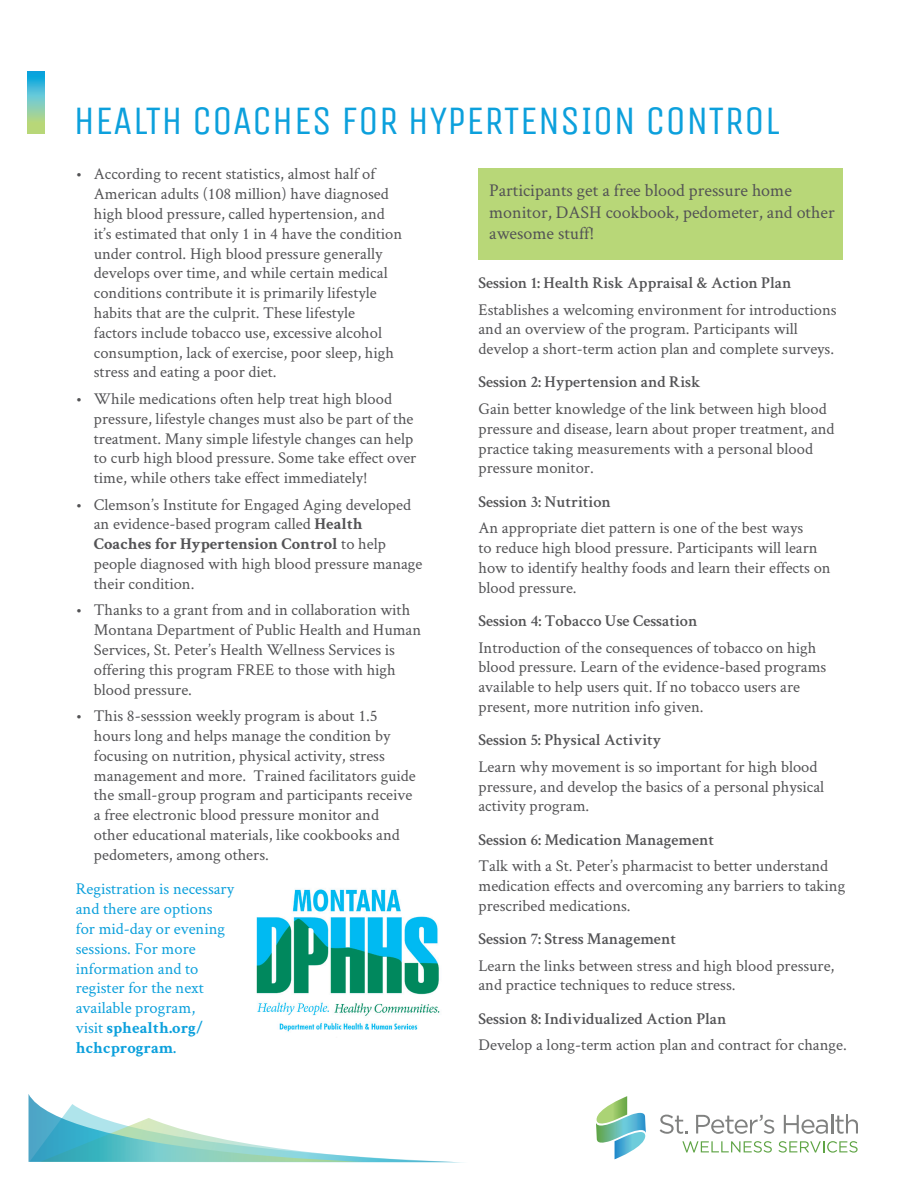
<style>
.page{position:relative;width:918px;height:1188px;background:#fff}
.page>*{position:absolute;margin:0;border:0;box-sizing:border-box;transform-origin:0 0}
.t1{font:40.5px "Unica One";color:#0ca0dc}
.Body{font:18px/21.6px "Crimson Text";color:#535355}
.Body-2{font:16.5px/19.8px "Crimson Text";color:#535355}
.Body-3{font:600 16.5px "Crimson Text";color:#535355}
.Bullets{font:16.5px/19.8px "Crimson Text";color:#0ca0dc}
.s1{font-weight:700}
.s2{font-weight:600}
</style>
<div class="page">
<svg style="left:28px;top:72px;width:17px;height:62px"></svg>
<svg style="left:660px;top:1115px;width:28px;height:19px"></svg>
<svg style="left:696px;top:1115px;width:78px;height:19px"></svg>
<svg style="left:784px;top:1114px;width:74px;height:20px"></svg>
<svg style="left:596px;top:1096px;width:50px;height:63px"></svg>
<svg style="left:682px;top:1141px;width:90px;height:12px"></svg>
<svg style="left:778px;top:1141px;width:80px;height:12px"></svg>
<svg style="left:28px;top:1094px;width:425px;height:68px"></svg>
<div style="left:478px;top:168px;width:365px;height:91px;background:#b8d778"></div>
<img style="left:256px;top:889px;width:184px;height:143px">
<p class="t1" style="left:74px;top:96px;width:708px">HEALTH COACHES FOR HYPERTENSION CONTROL</p>
<p class="Body-2" style="left:94px;top:164px;width:310px;text-indent:-18px">• According to recent statistics, almost half of American adults (108 million) have diagnosed high blood pressure, called hypertension, and it’s estimated that only 1 in 4 have the condition under control. High blood pressure generally develops over time, and while certain medical conditions contribute it is primarily lifestyle habits that are the culprit. These lifestyle factors include tobacco use, excessive alcohol consumption, lack of exercise, poor sleep, high stress and eating a poor diet.</p>
<p class="Body-2" style="left:94px;top:388px;width:324px;text-indent:-18px">• While medications often help treat high blood pressure, lifestyle changes must also be part of the treatment. Many simple lifestyle changes can help to curb high blood pressure. Some take effect over time, while others take effect immediately!</p>
<p class="Body-2" style="left:94px;top:494px;width:330px;text-indent:-18px">• Clemson’s Institute for Engaged Aging developed an evidence-based program called <span class="s1">Health Coaches for Hypertension Control</span> to help people diagnosed with high blood pressure manage their condition.</p>
<p class="Body-2" style="left:94px;top:600px;width:329px;text-indent:-18px">• Thanks to a grant from and in collaboration with Montana Department of Public Health and Human Services, St. Peter’s Health Wellness Services is offering this program FREE to those with high blood pressure.</p>
<p class="Body-2" style="left:94px;top:705px;width:324px;text-indent:-18px">• This 8-sesssion weekly program is about 1.5 hours long and helps manage the condition by focusing on nutrition, physical activity, stress management and more. Trained facilitators guide the small-group program and participants receive a free electronic blood pressure monitor and other educational materials, like cookbooks and pedometers, among others.</p>
<p class="Body" style="left:489px;top:179px;width:347px">Participants get a free blood pressure home monitor, DASH cookbook, pedometer, and other awesome stuff!</p>
<p class="Body-3" style="left:478px;top:271px;width:315px">Session 1: Health Risk Appraisal &amp; Action Plan</p>
<p class="Body-2" style="left:478px;top:299px;width:360px">Establishes a welcoming environment for introductions and an overview of the program. Participants will develop a short-term action plan and complete surveys.</p>
<p class="Body-3" style="left:478px;top:371px;width:224px">Session 2: Hypertension and Risk</p>
<p class="Body-2" style="left:478px;top:398px;width:358px">Gain better knowledge of the link between high blood pressure and disease, learn about proper treatment, and practice taking measurements with a personal blood pressure monitor.</p>
<p class="Body-3" style="left:478px;top:490px;width:134px">Session 3: Nutrition</p>
<p class="Body-2" style="left:478px;top:518px;width:354px">An appropriate diet pattern is one of the best ways<br>to reduce high blood pressure. Participants will learn how to identify healthy foods and learn their effects on blood pressure.</p>
<p class="Body-3" style="left:478px;top:609px;width:220px">Session 4: Tobacco Use Cessation</p>
<p class="Body-2" style="left:478px;top:637px;width:349px">Introduction of the consequences of tobacco on high blood pressure. Learn of the evidence-based programs available to help users quit. If no tobacco users are present, more nutrition info given.</p>
<p class="Body-3" style="left:478px;top:728px;width:184px">Session 5: Physical Activity</p>
<p class="Body-2" style="left:478px;top:756px;width:347px">Learn why movement is so important for high blood pressure, and develop the basics of a personal physical activity program.</p>
<p class="Body-3" style="left:478px;top:828px;width:237px">Session 6: Medication Management</p>
<p class="Body-2" style="left:478px;top:855px;width:368px">Talk with a St. Peter’s pharmacist to better understand medication effects and overcoming any barriers to taking prescribed medications.</p>
<p class="Body-3" style="left:478px;top:927px;width:199px">Session 7: Stress Management</p>
<p class="Body-2" style="left:478px;top:955px;width:357px">Learn the links between stress and high blood pressure, and practice techniques to reduce stress.</p>
<p class="Body-3" style="left:478px;top:1007px;width:250px">Session 8: Individualized Action Plan</p>
<p class="Body-2" style="left:478px;top:1035px;width:370px">Develop a long-term action plan and contract for change.</p>
<p class="Bullets" style="left:76px;top:879px;width:160px">Registration is necessary and there are options for mid-day or evening sessions. For more information and to register for the next available program,<br>visit <span class="s1">sphealth.org/ hchcprogram</span><span class="s2">.</span></p>
</div>
